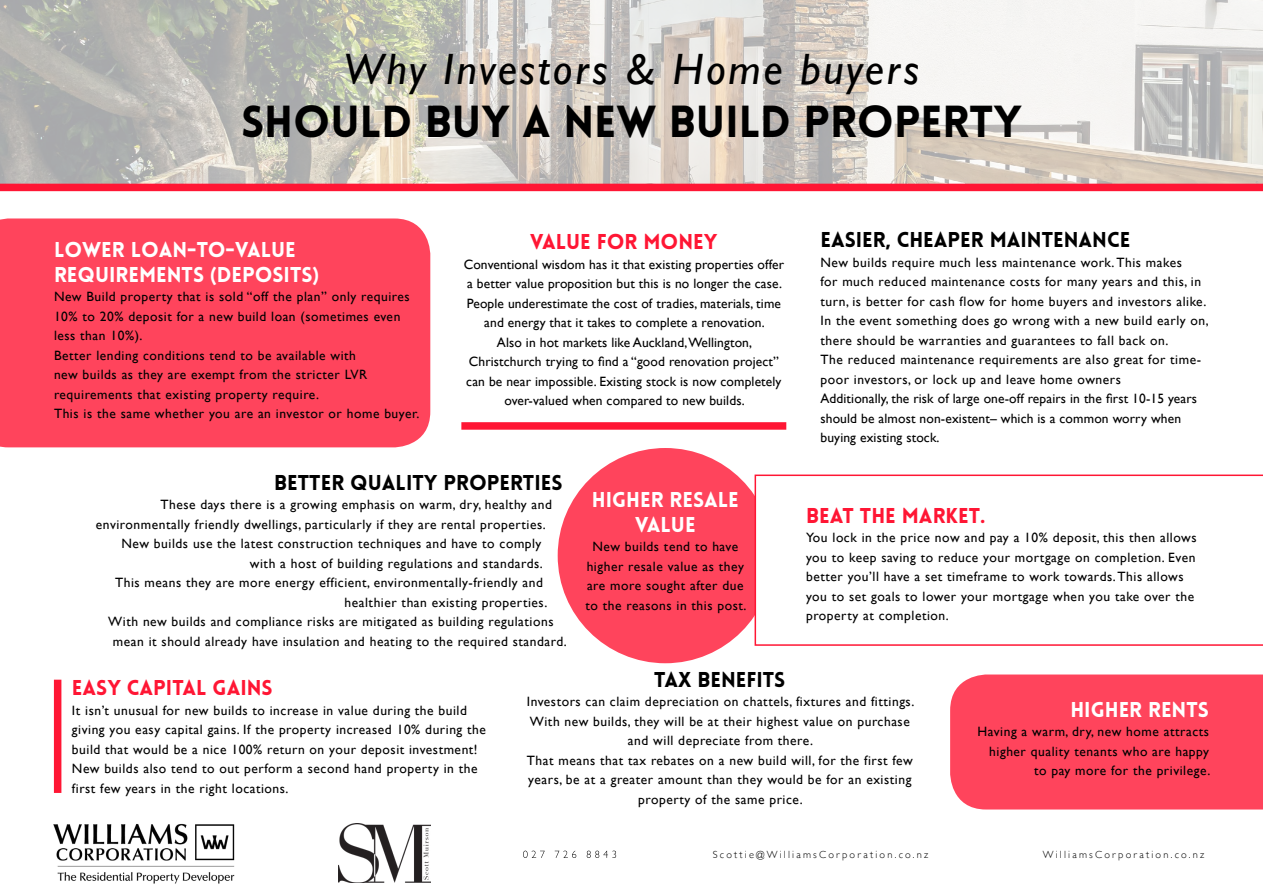
<style>
.page{position:relative;width:1263px;height:893px;background:#fff}
.page>*{position:absolute;margin:0;border:0;box-sizing:border-box;transform-origin:0 0}
.t1{font:900 43.8px/52.7px "Lovelo";color:#000;text-align:center}
.t2{font:900 21px/25.2px "Lovelo";color:#fff}
.t3{font:900 21px "Lovelo";color:#000}
.t4{font:900 21px "Lovelo";color:#ff1634}
.t5{font:13.5px/19.5px "Gill Sans";letter-spacing:.04em;color:#000}
.t6{font:13.5px/19.5px "Gill Sans";letter-spacing:.01em;color:#000}
.t7{font:300 10.5px "Gill Sans";letter-spacing:.21em;color:#000}
.s1{font-family:"Gill Sans";font-weight:400;font-style:italic}
.s2{font-family:"Avenir"}
</style>
<div class="page">
<img style="left:0;top:0;width:1263px;height:184px">
<div style="left:558px;top:448px;width:215px;height:215px;background:#ff445c;border-radius:50%"></div>
<div style="left:0;top:218px;width:430px;height:229px;background:#ff445c"></div>
<div style="left:950px;top:674px;width:313px;height:135px;background:#ff445c"></div>
<div style="left:461px;top:422px;width:325px;height:8px;background:#ff1634"></div>
<div style="left:0;top:184px;width:1263px;height:7px;background:#ff1634"></div>
<div style="left:54px;top:680px;width:7px;height:113px;background:#ff1634"></div>
<svg style="left:754px;top:475px;width:509px;height:171px"></svg>
<img style="left:338px;top:823px;width:93px;height:60px">
<svg style="left:523px;top:851px;width:93px;height:7px"></svg>
<img style="left:53px;top:823px;width:182px;height:61px">
<p class="t1" style="left:241px;top:43px;width:782px"><span class="s1">Why Investors &amp; Home buyers<br></span>SHOULD BUY A NEW BUILD PROPERTY</p>
<p class="t2" style="left:54px;top:237px;width:267px">LOWER LOAN-TO-VALUE<br>REQUIREMENTS <span class="s2">(</span>DEPOSITS<span class="s2">)</span></p>
<p class="t5" style="left:54px;top:287px;width:357px">New Build property that is sold “off the plan” only requires<br>10% to 20% deposit for a new build loan (sometimes even less than 10%).</p>
<p class="t5" style="left:54px;top:345px;width:315px">Better lending conditions tend to be available with new builds as they are exempt from the stricter LVR requirements that existing property require.</p>
<p class="t5" style="left:54px;top:404px;width:367px">This is the same whether you are an investor or home buyer.</p>
<p class="t4" style="left:530px;top:229px;width:189px">VALUE FOR MONEY</p>
<p class="t6" style="left:464px;top:254px;width:322px">Conventional wisdom has it that existing properties offer a better value proposition but this is no longer the case.</p>
<p class="t6" style="left:467px;top:293px;width:316px;text-align:center">People underestimate the cost of tradies, materials, time and energy that it takes to complete a renovation.</p>
<p class="t6" style="left:466px;top:332px;width:317px;text-align:center">Also in hot markets like Auckland, Wellington, Christchurch trying to find a “good renovation project” can be near impossible. Existing stock is now completely over-valued when compared to new builds.</p>
<p class="t3" style="left:274px;top:469px;width:290px">BETTER QUALITY PROPERTIES</p>
<p class="t5" style="left:96px;top:495px;width:458px;text-indent:64px">These days there is a growing emphasis on warm, dry, healthy and environmentally friendly dwellings, particularly if they are rental properties.</p>
<p class="t5" style="left:122px;top:534px;width:423px;text-align:right">New builds use the latest construction techniques and have to comply with a host of building regulations and standards.</p>
<p class="t5" style="left:344px;top:573px;width:204px;text-indent:-229px">This means they are more energy efficient, environmentally-friendly and healthier than existing properties.</p>
<p class="t5" style="left:113px;top:612px;width:455px;text-indent:-5px">With new builds and compliance risks are mitigated as building regulations mean it should already have insulation and heating to the required standard.</p>
<p class="t2" style="left:592px;top:487px;width:148px;text-align:center">HIGHER RESALE<br>VALUE</p>
<p class="t5" style="left:585px;top:537px;width:162px;text-align:center">New builds tend to have higher resale value as they are more sought after due to the reasons in this post.</p>
<p class="t3" style="left:820px;top:227px;width:311px">EASIER, CHEAPER MAINTENANCE</p>
<p class="t5" style="left:820px;top:252px;width:387px">New builds require much less maintenance work. This makes<br>for much reduced maintenance costs for many years and this, in turn, is better for cash flow for home buyers and investors alike.</p>
<p class="t5" style="left:820px;top:311px;width:390px">In the event something does go wrong with a new build early on, there should be warranties and guarantees to fall back on.</p>
<p class="t5" style="left:820px;top:350px;width:382px">The reduced maintenance requirements are also great for time&shy;poor investors, or lock up and leave home owners</p>
<p class="t6" style="left:820px;top:389px;width:378px">Additionally, the risk of large one-off repairs in the first 10-15 years should be almost non-existent– which is a common worry when buying existing stock.</p>
<p class="t4" style="left:806px;top:502px;width:181px">BEAT THE MARKET.</p>
<p class="t5" style="left:806px;top:528px;width:392px">You lock in the price now and pay a 10% deposit, this then allows you to keep saving to reduce your mortgage on completion. Even better you’ll have a set timeframe to work towards. This allows you to set goals to lower your mortgage when you take over the property at completion.</p>
<p class="t4" style="left:72px;top:675px;width:202px">EASY CAPITAL GAINS</p>
<p class="t5" style="left:72px;top:700px;width:416px">It isn’t unusual for new builds to increase in value during the build giving you easy capital gains. If the property increased 10% during the build that would be a nice 100% return on your deposit investment!</p>
<p class="t5" style="left:72px;top:759px;width:407px">New builds also tend to out perform a second hand property in the first few years in the right locations.</p>
<p class="t3" style="left:654px;top:666px;width:133px">TAX BENEFITS</p>
<p class="t5" style="left:527px;top:692px;width:389px;text-align:center">Investors can claim depreciation on chattels, fixtures and fittings.<br>With new builds, they will be at their highest value on purchase and will depreciate from there.</p>
<p class="t5" style="left:527px;top:750px;width:387px;text-align:center">That means that tax rebates on a new build will, for the first few years, be at a greater amount than they would be for an existing property of the same price.</p>
<p class="t2" style="left:1070px;top:697px;width:140px">HIGHER RENTS</p>
<p class="t5" style="left:977px;top:722px;width:234px;text-align:right">Having a warm, dry, new home attracts higher quality tenants who are happy to pay more for the privilege.</p>
<p class="t7" style="left:713px;top:846px;width:217px">Scottie@WilliamsCorporation.co.nz</p>
<p class="t7" style="left:1043px;top:846px;width:163px">WilliamsCorporation.co.nz</p>
</div>
